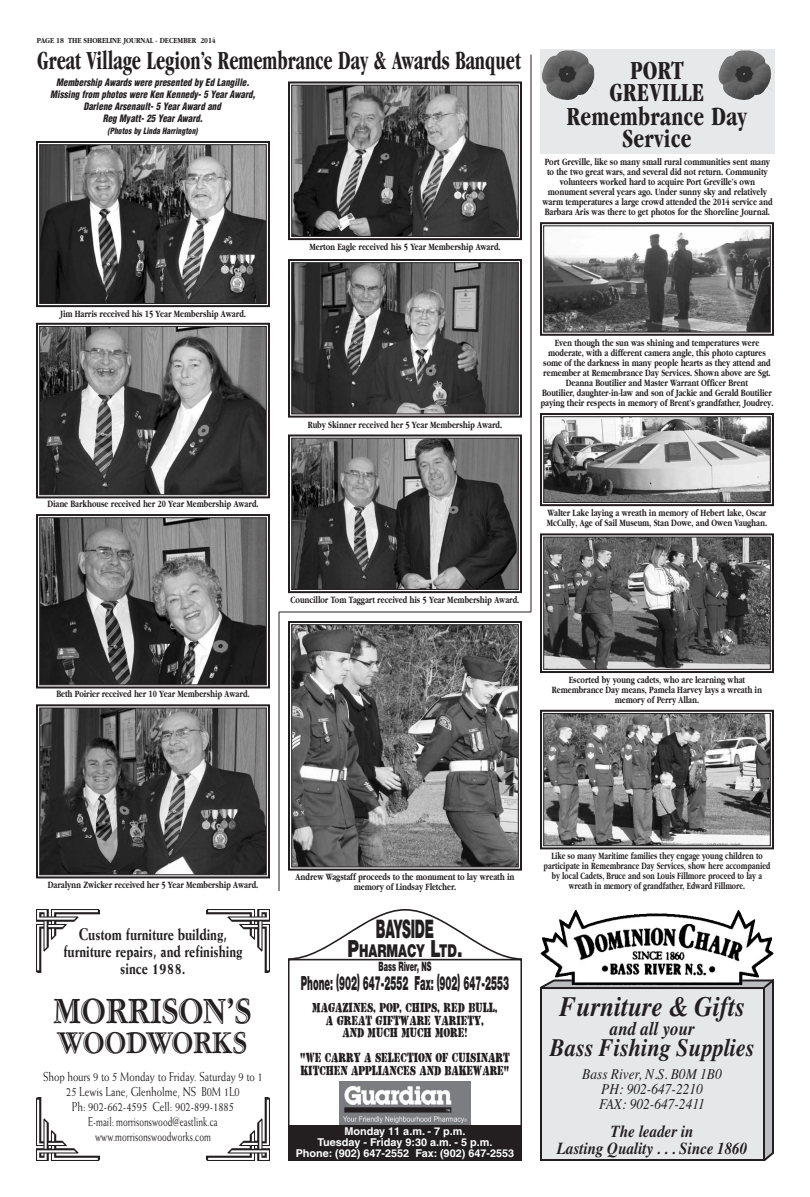
<style>
.page{position:relative;width:810px;height:1197px;background:#fff}
.page>*{position:absolute;margin:0;border:0;box-sizing:border-box;transform-origin:0 0}
.t1{font:700 35.8px "Garamond Handtooled";color:#231f20;scale:.82 1}
.t2{font:700 30.7px "Garamond Handtooled";color:#231f20;scale:.82 1}
.t3{font:italic 700 28px "Times";color:#231f20;scale:.89 1}
.t4{font:700 condensed 27px "Garamond";color:#231f20;scale:.77 1}
.t5{font:700 condensed 27px/22.7px "Garamond";color:#231f20;text-align:center;scale:.89 1}
.t6{font:900 25.6px "Helvetica Neue";letter-spacing:-.015em;color:#231f20;scale:.51 1}
.t7{font:italic 700 25px "Times";color:#231f20;scale:.89 1}
.t8{font:900 19.5px "Helvetica Neue";color:#231f20;scale:.46 1}
.t9{font:italic 700 19px "Times";color:#231f20;scale:.89 1}
.t10{font:900 17.8px "Helvetica Neue";color:#231f20;scale:.7 1}
.t11{font:800 17px/17px "Weiss";color:#231f20;text-align:center;scale:.75 1}
.t12{font:italic 700 16.8px/16.8px "Times";color:#231f20;text-align:center;scale:.89 1}
.t13{font:italic 15px/15px "Times";color:#231f20;text-align:center;scale:.89 1}
.t14{font:13px/15px "Weiss";color:#231f20;text-align:center;scale:.8 1}
.t15{font:900 13px "Helvetica Neue";color:#231f20;scale:.54 1}
.t16{font:11.3px/12.5px "JJ Stencil Solid";color:#231f20;text-align:center;scale:.82 1}
.t17{font:700 10.8px/10.8px "Helvetica";color:#fff;text-align:center}
.t18{font:700 10px/10px "Garamond";color:#231f20;text-align:center;scale:.75 1}
.t19{font:700 10px/10px "Garamond";color:#231f20;text-align:center;scale:.7 1}
.t20{font:italic 900 condensed 10px/12px "Helvetica";letter-spacing:-.015em;color:#231f20;text-align:center;scale:.9 1}
.t21{font:italic 900 condensed 8.5px "Helvetica";color:#231f20;scale:.9 1}
.t22{font:700 8px "Garamond";color:#231f20;scale:.85 1}
.s1{font-size:23.7px}
</style>
<div class="page">
<img style="left:36px;top:909px;width:63px;height:63px">
<img style="left:207px;top:909px;width:63px;height:63px">
<img style="left:207px;top:1098px;width:63px;height:63px">
<img style="left:36px;top:1098px;width:63px;height:63px">
<svg style="left:288px;top:909px;width:234px;height:50px"></svg>
<div style="left:288px;top:959px;width:234px;height:202px;border:2px solid #231f20"></div>
<img style="left:339px;top:1082px;width:132px;height:43px">
<div style="left:288px;top:1125px;width:234px;height:36px;background:#231f20"></div>
<svg style="left:540px;top:909px;width:234px;height:70px"></svg>
<svg style="left:540px;top:979px;width:234px;height:182px"></svg>
<svg style="left:762px;top:977px;width:12px;height:13px"></svg>
<div style="left:541px;top:988px;width:223px;height:172px;background:#e6e7e9"></div>
<div style="left:540px;top:987px;width:225px;height:174px;border:2px solid #231f20"></div>
<img style="left:581px;top:913px;width:124px;height:13px">
<img style="left:41px;top:146px;width:224px;height:156px">
<div style="left:36px;top:141px;width:234px;height:166px;border:2px solid #231f20"></div>
<div style="left:39px;top:144px;width:228px;height:160px;border:1px solid #231f20"></div>
<img style="left:293px;top:87px;width:224px;height:148px">
<div style="left:288px;top:82px;width:234px;height:158px;border:2px solid #231f20"></div>
<div style="left:291px;top:85px;width:228px;height:152px;border:1px solid #231f20"></div>
<img style="left:293px;top:264px;width:224px;height:148px">
<div style="left:288px;top:259px;width:234px;height:159px;border:2px solid #231f20"></div>
<div style="left:291px;top:262px;width:228px;height:152px;border:1px solid #231f20"></div>
<img style="left:293px;top:440px;width:224px;height:148px">
<div style="left:288px;top:435px;width:234px;height:158px;border:2px solid #231f20"></div>
<div style="left:291px;top:438px;width:228px;height:152px;border:1px solid #231f20"></div>
<img style="left:41px;top:328px;width:224px;height:165px">
<div style="left:36px;top:323px;width:234px;height:175px;border:2px solid #231f20"></div>
<div style="left:39px;top:326px;width:228px;height:169px;border:1px solid #231f20"></div>
<img style="left:41px;top:519px;width:224px;height:164px">
<div style="left:36px;top:514px;width:234px;height:175px;border:2px solid #231f20"></div>
<div style="left:39px;top:517px;width:228px;height:168px;border:1px solid #231f20"></div>
<img style="left:41px;top:710px;width:224px;height:163px">
<div style="left:36px;top:704px;width:234px;height:174px;border:2px solid #231f20"></div>
<div style="left:39px;top:708px;width:228px;height:167px;border:1px solid #231f20"></div>
<hr style="left:530px;top:54px;width:2px;height:558px;background:#231f20">
<hr style="left:279px;top:612px;width:252px;height:1px;background:#231f20">
<hr style="left:278px;top:612px;width:2px;height:279px;background:#231f20">
<div style="left:540px;top:50px;width:234px;height:104px;background:#e7e8e9"></div>
<img style="left:556px;top:56px;width:41px;height:44px">
<img style="left:733px;top:56px;width:39px;height:44px">
<img style="left:545px;top:228px;width:224px;height:102px">
<div style="left:540px;top:222px;width:234px;height:114px;border:2px solid #231f20"></div>
<div style="left:543px;top:225px;width:228px;height:107px;border:1px solid #231f20"></div>
<img style="left:545px;top:418px;width:224px;height:83px">
<div style="left:540px;top:413px;width:234px;height:93px;border:2px solid #231f20"></div>
<div style="left:543px;top:416px;width:228px;height:87px;border:1px solid #231f20"></div>
<img style="left:545px;top:539px;width:224px;height:129px">
<div style="left:540px;top:533px;width:234px;height:140px;border:2px solid #231f20"></div>
<div style="left:543px;top:537px;width:228px;height:133px;border:1px solid #231f20"></div>
<img style="left:545px;top:715px;width:224px;height:129px">
<div style="left:540px;top:710px;width:234px;height:139px;border:2px solid #231f20"></div>
<div style="left:543px;top:713px;width:228px;height:133px;border:1px solid #231f20"></div>
<img style="left:293px;top:626px;width:224px;height:239px">
<div style="left:288px;top:621px;width:234px;height:250px;border:2px solid #231f20"></div>
<div style="left:291px;top:624px;width:228px;height:243px;border:1px solid #231f20"></div>
<p class="t22" style="left:37px;top:37px;width:212px">PAGE 18 THE SHORELINE JOURNAL - DECEMBER 2014</p>
<h3 class="t4" style="left:37px;top:50px;width:629px">Great Village Legion’s Remembrance Day &amp; Awards Banquet</h3>
<h3 class="t5" style="left:567px;top:61px;width:204px">PORT<br>GREVILLE<br>Remembrance Day<br>Service</h3>
<p class="t20" style="left:50px;top:77px;width:232px">Membership Awards were presented by Ed Langille.<br>Missing from photos were Ken Kennedy - 5 Year Award, Darlene Arsenault- 5 Year Award and<br>Reg Myatt- 25 Year Award.</p>
<p class="t21" style="left:108px;top:128px;width:103px">(Photos by Linda Harrington)</p>
<p class="t18" style="left:60px;top:309px;width:249px">Jim Harris received his 15 Year Membership Award.</p>
<p class="t18" style="left:47px;top:500px;width:283px">Diane Barkhouse received her 20 Year Membership Award.</p>
<p class="t18" style="left:56px;top:690px;width:259px">Beth Poirier received her 10 Year Membership Award.</p>
<p class="t18" style="left:309px;top:243px;width:257px">Merton Eagle received his 5 Year Membership Award.</p>
<p class="t18" style="left:542px;top:158px;width:308px">Port Greville, like so many small rural communities sent many to the two great wars, and several did not return. Community volunteers worked hard to acquire Port Greville’s own monument several years ago. Under sunny sky and relatively warm temperatures a large crowd attended the 2014 service and Barbara Aris was there to get photos for the Shoreline Journal.</p>
<p class="t18" style="left:308px;top:420px;width:261px">Ruby Skinner received her 5 Year Membership Award.</p>
<p class="t18" style="left:540px;top:338px;width:313px">Even though the sun was shining and temperatures were moderate, with a different camera angle, this photo captures some of the darkness in many people hearts as they attend and remember at Remembrance Day Services. Shown above are Sgt.<br>Deanna Boutilier and Master Warrant Officer Brent<br>Boutilier, daughter-in-law and son of Jackie and Gerald Boutilier paying their respects in memory of Brent’s grandfather, Joudrey.</p>
<p class="t18" style="left:291px;top:596px;width:307px">Councillor Tom Taggart received his 5 Year Membership Award.</p>
<p class="t18" style="left:547px;top:509px;width:295px;text-align:left">Walter Lake laying a wreath in memory of Hebert lake, Oscar<br>McCully, Age of Sail Museum, Stan Dowe, and Owen Vaughan.</p>
<p class="t18" style="left:552px;top:676px;width:282px">Escorted by young cadets, who are learning what<br>Remembrance Day means, Pamela Harvey lays a wreath in memory of Perry Allan.</p>
<p class="t18" style="left:48px;top:880px;width:282px">Daralynn Zwicker received her 5 Year Membership Award.</p>
<h3 class="t11" style="left:63px;top:927px;width:240px">Custom furniture building, furniture repairs, and refinishing since 1988.</h3>
<h1 class="t1" style="left:53px;top:997px;width:243px">MORRISON’S</h1>
<h2 class="t2" style="left:58px;top:1031px;width:232px">WOODWORKS</h2>
<h3 class="t14" style="left:43px;top:1070px;width:276px">Shop hours 9 to 5 Monday to Friday. Saturday 9 to 1<br>25 Lewis Lane, Glenholme, NS B0M 1L0<br>Ph: 902-662-4595 Cell: 902-899-1885<br>E-mail: morrisonswood@eastlink.ca www.morrisonswoodworks.com</h3>
<p class="t18" style="left:296px;top:873px;width:293px">Andrew Wagstaff proceeds to the monument to lay wreath in memory of Lindsay Fletcher.</p>
<h3 class="t6" style="left:376px;top:919px;width:116px">BAYSIDE</h3>
<h3 class="t10" style="left:347px;top:944px;width:166px"><span class="s1">P</span>HARMACY <span class="s1">L</span>TD<span class="s1">.</span></h3>
<h3 class="t15" style="left:379px;top:962px;width:99px">Bass River, NS</h3>
<h3 class="t8" style="left:301px;top:976px;width:454px">Phone: (902) 647-2552 Fax: (902) 647-2553</h3>
<p class="t16" style="left:312px;top:1002px;width:228px">MAGAZINES, POP, CHIPS, RED BULL,<br>A GREAT GIFTWARE VARIETY,<br>AND MUCH MUCH MORE!</p>
<p class="t16" style="left:300px;top:1052px;width:257px;text-align:left">"WE CARRY A SELECTION OF CUISINART<br>KITCHEN APPLIANCES AND BAKEWARE"</p>
<p class="t17" style="left:296px;top:1127px;width:220px">Monday 11 a.m. - 7 p.m.<br>Tuesday - Friday 9:30 a.m. - 5 p.m.<br>Phone: (902) 647-2552 Fax: (902) 647-2553</p>
<p class="t19" style="left:544px;top:852px;width:326px">Like so many Maritime families they engage young children to participate in Remembrance Day Services, show here accompanied by local Cadets, Bruce and son Louis Fillmore proceed to lay a wreath in memory of grandfather, Edward Fillmore.</p>
<h3 class="t3" style="left:560px;top:996px;width:209px">Furniture &amp; Gifts</h3>
<h3 class="t9" style="left:610px;top:1022px;width:97px">and all your</h3>
<h3 class="t7" style="left:550px;top:1038px;width:231px">Bass Fishing Supplies</h3>
<h3 class="t13" style="left:582px;top:1068px;width:158px">Bass River, N.S. B0M 1B0<br>PH: 902-647-2210<br>FAX: 902-647-2411</h3>
<h3 class="t12" style="left:557px;top:1124px;width:215px">The leader in<br>Lasting Quality . . . Since 1860</h3>
</div>
